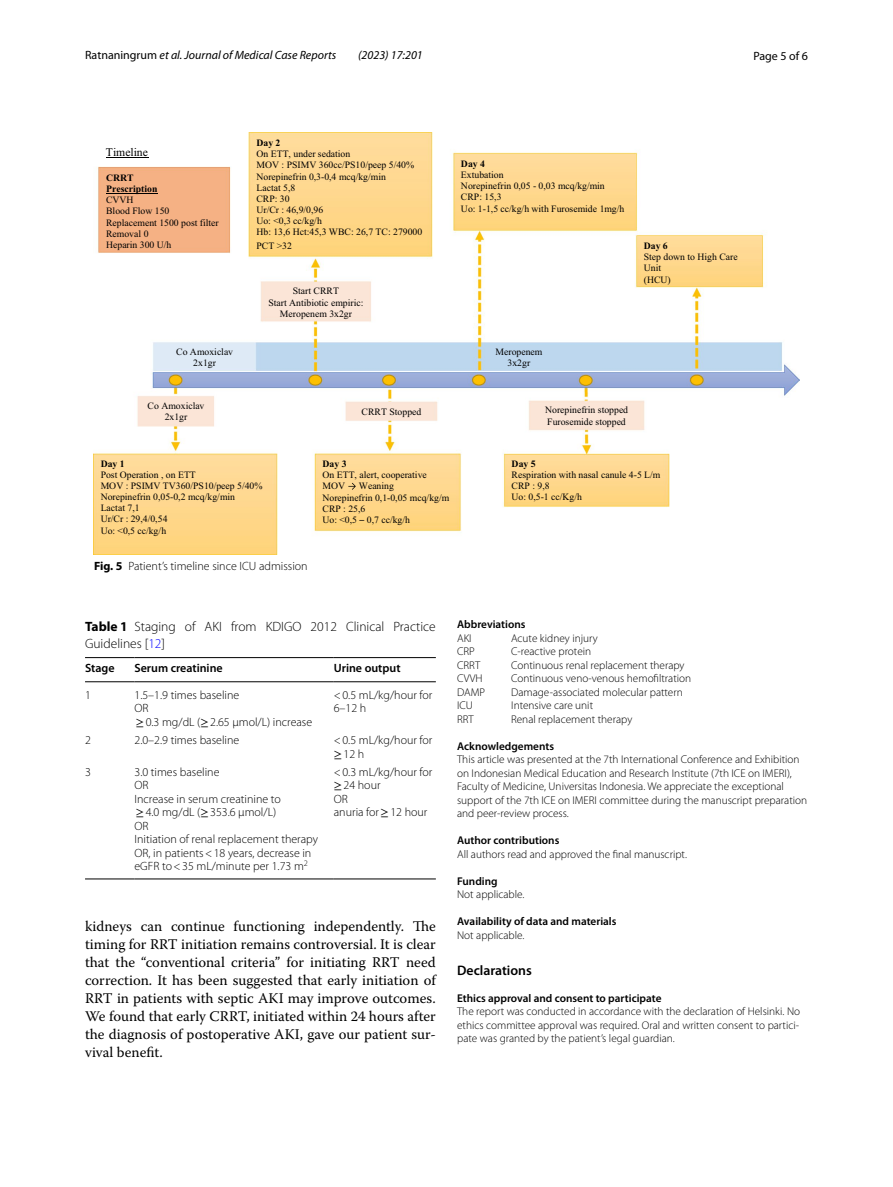
<style>
.page{position:relative;width:893px;height:1187px;background:#fff}
.page>*{position:absolute;margin:0;border:0;box-sizing:border-box;transform-origin:0 0}
.t1{font:14.7px/18px "Warnock Pro";color:#000;text-align:justify}
.t2{font:600 13.8px "Myriad Pro";color:#000}
.t3{font:300 13.5px/16.5px "Myriad Pro";color:#000}
.t4{font:300 12px/13.5px "Myriad Pro";color:#000}
.t5{font:italic 12px "Myriad Pro";color:#000}
.t6{font:600 12px "Myriad Pro";color:#000}
.t7{font:12px "Myriad Pro";color:#000}
.t8{font:11.7px "Times New Roman";color:#000}
.t9{font:300 11.25px/13.5px "Myriad Pro";color:#000}
.t10{font:600 11.25px "Myriad Pro";color:#000}
.t11{font:9.75px/11.1px "Times New Roman";color:#000}
.t12{font:700 9.75px/11.1px "Times New Roman";color:#000}
.s1{font-style:normal}
.s2{font-weight:700}
.s3{font-family:"Calibri"}
.s4{color:#00f}
.s5{font-family:"STIX";font-weight:400}
</style>
<div class="page">
<img style="left:93px;top:133px;width:707px;height:421px">
<hr style="left:106px;top:193px;width:51px;height:1px;background:#000">
<svg style="left:348px;top:483px;width:8px;height:6px"></svg>
<hr style="left:106px;top:158px;width:42px;height:1px;background:#000">
<hr style="left:85px;top:657px;width:49px;height:1px;background:#000">
<hr style="left:85px;top:681px;width:49px;height:1px;background:#000">
<hr style="left:134px;top:657px;width:200px;height:1px;background:#000">
<hr style="left:134px;top:681px;width:200px;height:1px;background:#000">
<hr style="left:334px;top:657px;width:102px;height:1px;background:#000">
<hr style="left:334px;top:681px;width:102px;height:1px;background:#000">
<hr style="left:85px;top:878px;width:49px;height:1px;background:#000">
<hr style="left:134px;top:878px;width:200px;height:1px;background:#000">
<hr style="left:334px;top:878px;width:102px;height:1px;background:#000">
<p class="t5" style="left:85px;top:48px;width:253px"><span class="s1">Ratnaningrum</span> et al. Journal of Medical Case Reports</p>
<p class="t5" style="left:358px;top:48px;width:66px">(2023) 17:201</p>
<p class="t7" style="left:753px;top:48px;width:56px">Page 5 of 6</p>
<p class="t8" style="left:106px;top:144px;width:43px">Timeline</p>
<p class="t12" style="left:106px;top:172px;width:53px">CRRT<br>Prescription</p>
<p class="t11" style="left:106px;top:194px;width:114px">CVVH<br>Blood Flow 150<br>Replacement 1500 post filter<br>Removal 0<br>Heparin 300 U/h</p>
<p class="t11" style="left:176px;top:346px;width:58px;text-align:center">Co Amoxiclav<br>2x1gr</p>
<p class="t12" style="left:256px;top:137px;width:26px">Day 2</p>
<p class="t11" style="left:256px;top:148px;width:167px">On ETT, under sedation<br>MOV : PSIMV 360cc/PS10/peep 5/40%<br>Norepinefrin 0,3-0,4 mcq/kg/min<br>Lactat 5,8<br>CRP: 30<br>Ur/Cr : 46,9/0,96<br>Uo: &lt;0,3 cc/kg/h<br>Hb: 13,6 Hct:45,3 WBC: 26,7 TC: 279000</p>
<p class="t11" style="left:256px;top:240px;width:37px">PCT &gt;32</p>
<p class="t11" style="left:268px;top:285px;width:96px;text-align:center">Start CRRT<br>Start Antibiotic empiric:<br>Meropenem 3x2gr</p>
<p class="t12" style="left:461px;top:158px;width:26px">Day 4</p>
<p class="t11" style="left:461px;top:169px;width:165px">Extubation<br>Norepinefrin 0,05 - 0,03 mcq/kg/min<br>CRP: 15,3<br>Uo: 1-1,5 cc/kg/h with Furosemide 1mg/h</p>
<p class="t11" style="left:495px;top:346px;width:49px;text-align:center">Meropenem<br>3x2gr</p>
<p class="t11" style="left:148px;top:399px;width:58px;text-align:center">Co Amoxiclav<br>2x1gr</p>
<p class="t11" style="left:362px;top:405px;width:61px">CRRT Stopped</p>
<p class="t11" style="left:545px;top:404px;width:84px">Norepinefrin stopped<br>Furosemide stopped</p>
<p class="t12" style="left:644px;top:240px;width:26px">Day 6</p>
<p class="t11" style="left:644px;top:251px;width:96px">Step down to High Care<br>Unit<br>(HCU)</p>
<p class="t12" style="left:101px;top:457px;width:26px">Day 1</p>
<p class="t11" style="left:101px;top:469px;width:163px">Post Operation , on ETT<br>MOV : PSIMV TV360/PS10/peep 5/40%<br>Norepinefrin 0,05-0,2 mcq/kg/min<br>Lactat 7,1<br>Ur/Cr : 29,4/0,54<br>Uo: &lt;0,5 cc/kg/h</p>
<p class="t4" style="left:94px;top:559px;width:215px"><span class="s2">Fig. 5</span> Patient’s timeline since ICU admission</p>
<p class="t12" style="left:323px;top:457px;width:26px">Day 3</p>
<p class="t11" style="left:323px;top:468px;width:106px">On ETT, alert, cooperative<br>MOV</p>
<p class="t11" style="left:323px;top:480px;width:128px;text-indent:36px">Weaning<br>Norepinefrin 0,1-0,05 mcq/kg/m<br>CRP : 25,6<br>Uo: &lt;0,5 <span class="s3">–</span> 0,7 cc/kg/h</p>
<p class="t12" style="left:512px;top:458px;width:26px">Day 5</p>
<p class="t11" style="left:512px;top:469px;width:150px">Respiration with nasal canule 4-5 L/m<br>CRP : 9,8<br>Uo: 0,5-1 cc/Kg/h</p>
<h3 class="t3" style="left:85px;top:618px;width:352px"><span class="s2">Table 1</span> Staging of AKI from KDIGO 2012 Clinical Practice<br>Guidelines [<span class="s4">12</span>]</h3>
<p class="t6" style="left:85px;top:660px;width:31px">Stage</p>
<p class="t6" style="left:134px;top:660px;width:90px">Serum creatinine</p>
<p class="t6" style="left:334px;top:660px;width:68px">Urine output</p>
<p class="t4" style="left:85px;top:688px;width:7px">1</p>
<p class="t4" style="left:134px;top:688px;width:179px">1.5–1.9 times baseline<br>OR<br><span class="s5">≥</span>0.3 mg/dL (<span class="s5">≥</span>2.65 μmol/L) increase</p>
<p class="t4" style="left:334px;top:688px;width:100px">&lt;0.5 mL/kg/hour for<br>6–12 h</p>
<p class="t4" style="left:85px;top:733px;width:7px">2</p>
<p class="t4" style="left:134px;top:733px;width:106px">2.0–2.9 times baseline</p>
<p class="t4" style="left:334px;top:733px;width:100px">&lt;0.5 mL/kg/hour for <span class="s5">≥</span>12h</p>
<p class="t4" style="left:85px;top:765px;width:7px">3</p>
<p class="t4" style="left:134px;top:765px;width:185px">3.0 times baseline<br>OR<br>Increase in serum creatinine to<br><span class="s5">≥</span>4.0 mg/dL (<span class="s5">≥</span>353.6 μmol/L)<br>OR<br>Initiation of renal replacement therapy<br>OR, in patients&lt;18 years, decrease in eGFR to&lt;35 mL/minute per 1.73 m<sup>2</sup></p>
<p class="t4" style="left:334px;top:765px;width:100px">&lt;0.3 mL/kg/hour for <span class="s5">≥</span>24 hour<br>OR<br>anuria for<span class="s5">≥</span>12 hour</p>
<p class="t1" style="left:85px;top:916px;width:352px">kidneys can continue functioning independently. The timing for RRT initiation remains controversial. It is clear that the “conventional criteria” for initiating RRT need correction. It has been suggested that early initiation of RRT in patients with septic AKI may improve outcomes.<br>We found that early CRRT, initiated within 24 hours after the diagnosis of postoperative AKI, gave our patient sur&shy;vival benefit.</p>
<p class="t10" style="left:457px;top:617px;width:70px">Abbreviations</p>
<p class="t9" style="left:457px;top:631px;width:16px">AKI</p>
<p class="t9" style="left:511px;top:631px;width:88px">Acute kidney injury</p>
<p class="t9" style="left:457px;top:645px;width:19px">CRP</p>
<p class="t9" style="left:511px;top:645px;width:82px">C-reactive protein</p>
<p class="t9" style="left:457px;top:658px;width:25px">CRRT</p>
<p class="t9" style="left:511px;top:658px;width:175px">Continuous renal replacement therapy</p>
<p class="t9" style="left:457px;top:672px;width:27px">CVVH</p>
<p class="t9" style="left:511px;top:672px;width:182px">Continuous veno-venous hemofiltration</p>
<p class="t9" style="left:457px;top:685px;width:30px">DAMP</p>
<p class="t9" style="left:511px;top:685px;width:173px">Damage-associated molecular pattern</p>
<p class="t9" style="left:457px;top:699px;width:17px">ICU</p>
<p class="t9" style="left:511px;top:699px;width:84px">Intensive care unit</p>
<p class="t9" style="left:457px;top:712px;width:18px">RRT</p>
<p class="t9" style="left:511px;top:712px;width:123px">Renal replacement therapy</p>
<p class="t10" style="left:457px;top:738px;width:98px">Acknowledgements</p>
<p class="t9" style="left:457px;top:753px;width:352px">This article was presented at the 7th International Conference and Exhibition on Indonesian Medical Education and Research Institute (7th ICE on IMERI), Faculty of Medicine, Universitas Indonesia. We appreciate the exceptional support of the 7th ICE on IMERI committee during the manuscript preparation and peer-review process.</p>
<p class="t10" style="left:457px;top:833px;width:104px">Author contributions</p>
<p class="t9" style="left:457px;top:847px;width:231px">All authors read and approved the final manuscript.</p>
<p class="t10" style="left:457px;top:873px;width:42px">Funding</p>
<p class="t9" style="left:457px;top:888px;width:69px">Not applicable.</p>
<p class="t10" style="left:457px;top:914px;width:161px">Availability of data and materials</p>
<p class="t9" style="left:457px;top:928px;width:69px">Not applicable.</p>
<h2 class="t2" style="left:457px;top:961px;width:76px">Declarations</h2>
<p class="t10" style="left:457px;top:990px;width:206px">Ethics approval and consent to participate</p>
<p class="t9" style="left:457px;top:1005px;width:345px;text-align:justify">The report was conducted in accordance with the declaration of Helsinki. No ethics committee approval was required. Oral and written consent to partici&shy;pate was granted by the patient’s legal guardian.</p>
</div>
